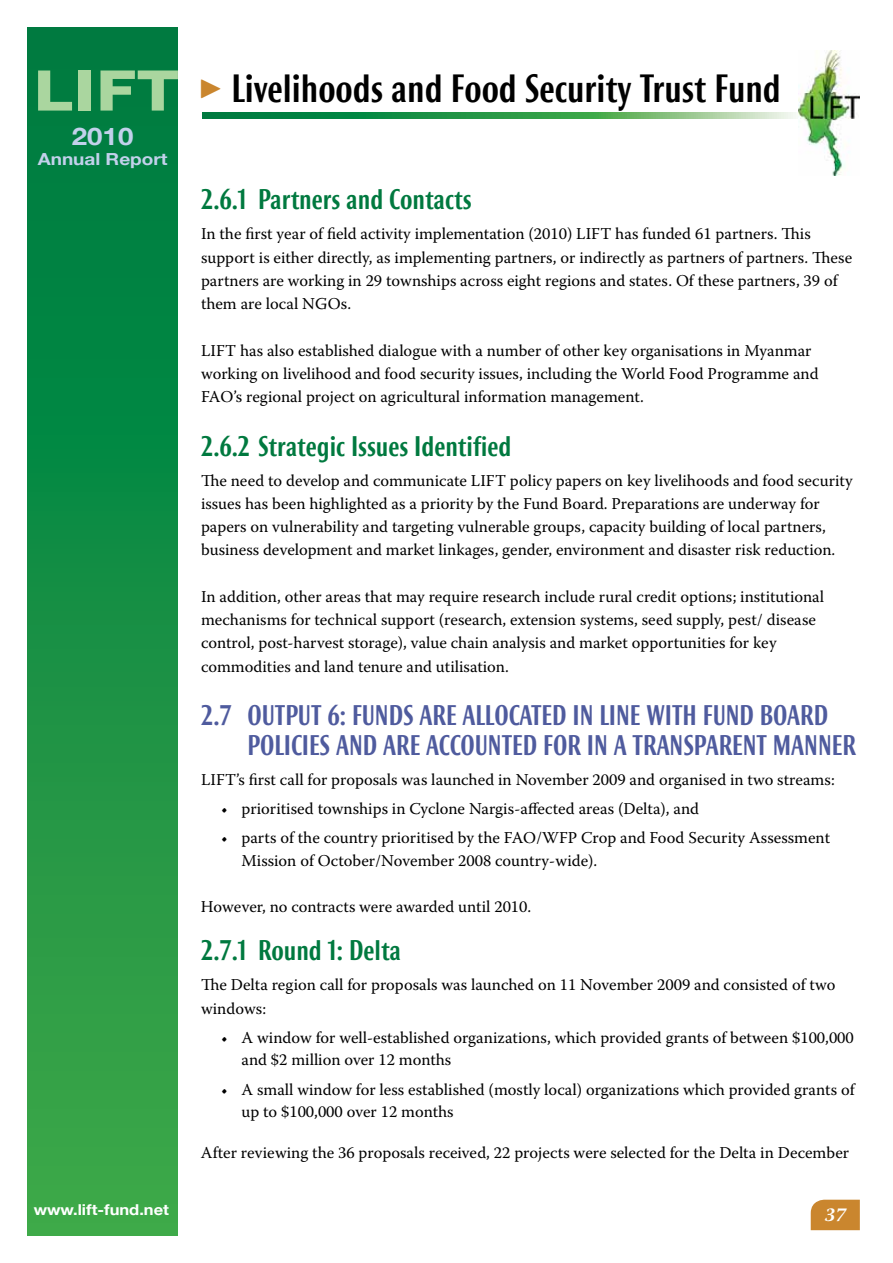
<style>
.page{position:relative;width:893px;height:1263px;background:#fff}
.page>*{position:absolute;margin:0;border:0;box-sizing:border-box;transform-origin:0 0}
.t1{font:52.2px "Bureau Grot Seven Nine";color:#aad69f}
.t2{font:500 37.5px "Bureau Roxy";color:#000}
.t3{font:500 27px "Bureau Roxy";color:#4f5b9e}
.t4{font:500 27px "Bureau Roxy";color:#00793f}
.t5{font:700 24.15px "Helvetica Neue";color:#c2d1eb;scale:1.14 1}
.t6{font:italic 700 19.5px "Warnock Pro";color:#fff}
.t7{font:700 16.65px "Helvetica Neue";color:#c2d1eb;scale:1.14 1}
.t8{font:16.5px/23.2px "Warnock Pro";color:#000}
.t9{font:700 15px "Helvetica Neue";color:#fff;scale:1.1 1}
</style>
<div class="page">
<div style="left:27px;top:27px;width:151px;height:1209px;background:linear-gradient(to bottom,#007940,#3da849)"></div>
<svg style="left:202px;top:113px;width:594px;height:6px;background:#43a360"></svg>
<img style="left:798px;top:50px;width:61px;height:126px">
<svg style="left:811px;top:1200px;width:49px;height:30px"></svg>
<h1 class="t1" style="left:33px;top:59px;width:147px">LIFT</h1>
<h3 class="t5" style="left:72px;top:122px;width:55px">2010</h3>
<p class="t7" style="left:38px;top:149px;width:115px">Annual Report</p>
<p class="t9" style="left:34px;top:1201px;width:124px">www.lift-fund.net</p>
<h2 class="t2" style="left:232px;top:67px;width:551px">LIVELIHOODS AND FOOD SECURITY TRUST FUND</h2>
<h3 class="t4" style="left:201px;top:184px;width:272px">2.6.1 PARTNERS AND CONTACTS</h3>
<p class="t8" style="left:201px;top:222px;width:653px">In the first year of field activity implementation (2010) LIFT has funded 61 partners. This support is either directly, as implementing partners, or indirectly as partners of partners. These partners are working in 29 townships across eight regions and states. Of these partners, 39 of them are local NGOs.</p>
<p class="t8" style="left:201px;top:338px;width:619px">LIFT has also established dialogue with a number of other key organisations in Myanmar working on livelihood and food security issues, including the World Food Programme and<br>FAO’s regional project on agricultural information management.</p>
<h3 class="t4" style="left:201px;top:430px;width:312px">2.6.2 STRATEGIC ISSUES IDENTIFIED</h3>
<p class="t8" style="left:201px;top:468px;width:653px">The need to develop and communicate LIFT policy papers on key livelihoods and food security issues has been highlighted as a priority by the Fund Board. Preparations are underway for papers on vulnerability and targeting vulnerable groups, capacity building of local partners, business development and market linkages, gender, environment and disaster risk reduction.</p>
<p class="t8" style="left:201px;top:584px;width:625px">In addition, other areas that may require research include rural credit options; institutional mechanisms for technical support (research, extension systems, seed supply, pest/ disease control, post-harvest storage), value chain analysis and market opportunities for key commodities and land tenure and utilisation.</p>
<h3 class="t3" style="left:201px;top:700px;width:44px">2.7 OUTPUT</h3>
<h3 class="t3" style="left:328px;top:700px;width:48px">6: FUNDS</h3>
<h3 class="t3" style="left:420px;top:700px;width:113px">ARE ALLOCATED</h3>
<h3 class="t3" style="left:572px;top:700px;width:155px">IN LINE WITH FUND</h3>
<h3 class="t3" style="left:760px;top:700px;width:42px">BOARD</h3>
<h3 class="t3" style="left:247px;top:730px;width:103px">POLICIES AND</h3>
<h3 class="t3" style="left:383px;top:730px;width:105px">ARE ACCOUNTED</h3>
<h3 class="t3" style="left:543px;top:730px;width:103px">FOR IN A TRANSPARENT</h3>
<h3 class="t3" style="left:773px;top:730px;width:33px">MANNER</h3>
<p class="t8" style="left:201px;top:767px;width:635px">LIFT’s first call for proposals was launched in November 2009 and organised in two streams:</p>
<p class="t8" style="left:221px;top:797px;width:479px">• prioritised townships in Cyclone Nargis-affected areas (Delta), and</p>
<p class="t8" style="left:241px;top:826px;width:590px;line-height:22.5px;text-indent:-20px">• parts of the country prioritised by the FAO/WFP Crop and Food Security Assessment<br>Mission of October/November 2008 country-wide).</p>
<p class="t8" style="left:201px;top:895px;width:332px">However, no contracts were awarded until 2010.</p>
<h3 class="t4" style="left:201px;top:935px;width:202px">2.7.1 ROUND 1: DELTA</h3>
<p class="t8" style="left:201px;top:973px;width:636px">The Delta region call for proposals was launched on 11 November 2009 and consisted of two windows:</p>
<p class="t8" style="left:241px;top:1026px;width:614px;line-height:22.5px;text-indent:-20px">• A window for well-established organizations, which provided grants of between $100,000 and $2 million over 12 months</p>
<p class="t8" style="left:241px;top:1078px;width:615px;line-height:22.5px;text-indent:-20px">• A small window for less established (mostly local) organizations which provided grants of up to $100,000 over 12 months</p>
<p class="t8" style="left:201px;top:1141px;width:650px">After reviewing the 36 proposals received, 22 projects were selected for the Delta in December</p>
<p class="t6" style="left:825px;top:1202px;width:22px">37</p>
</div>
